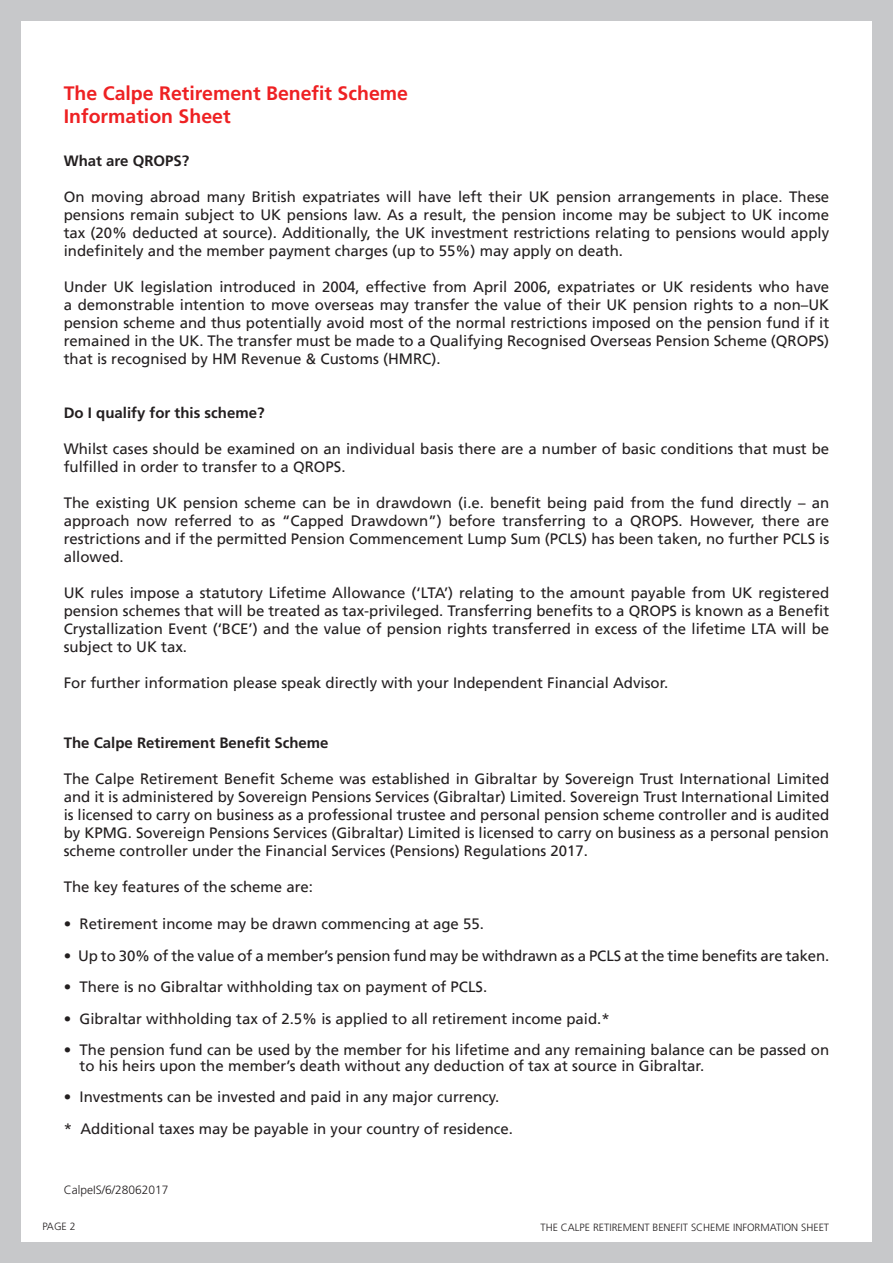
<style>
.page{position:relative;width:893px;height:1263px;background:#c7c8ca}
.page>*{position:absolute;margin:0;border:0;box-sizing:border-box;transform-origin:0 0}
.t1{font:700 19.5px "Frutiger LT Std";color:#ee2123}
.t2{font:15px/18px "Frutiger LT";color:#231f20;text-align:justify}
.t3{font:700 15px "Frutiger LT Std";color:#231f20}
.t4{font:300 12px "Frutiger LT Std";color:#231f20}
.t5{font:300 10.5px "Frutiger LT Std";color:#231f20}
</style>
<div class="page">
<div style="left:21px;top:21px;width:851px;height:1221px;background:#fff"></div>
<p class="t1" style="left:64px;top:81px;width:346px">The Calpe Retirement Benefit Scheme</p>
<p class="t1" style="left:64px;top:105px;width:168px">Information Sheet</p>
<p class="t3" style="left:64px;top:152px;width:127px">What are QROPS?</p>
<p class="t2" style="left:64px;top:188px;width:767px">On moving abroad many British expatriates will have left their UK pension arrangements in place. These pensions remain subject to UK pensions law. As a result, the pension income may be subject to UK income tax (20% deducted at source). Additionally, the UK investment restrictions relating to pensions would apply indefinitely and the member payment charges (up to 55%) may apply on death.</p>
<p class="t2" style="left:64px;top:278px;width:767px">Under UK legislation introduced in 2004, effective from April 2006, expatriates or UK residents who have a demonstrable intention to move overseas may transfer the value of their UK pension rights to a non–UK pension scheme and thus potentially avoid most of the normal restrictions imposed on the pension fund if it remained in the UK. The transfer must be made to a Qualifying Recognised Overseas Pension Scheme (QROPS) that is recognised by HM Revenue &amp; Customs (HMRC).</p>
<p class="t3" style="left:64px;top:404px;width:202px">Do I qualify for this scheme?</p>
<p class="t2" style="left:64px;top:440px;width:767px">Whilst cases should be examined on an individual basis there are a number of basic conditions that must be fulfilled in order to transfer to a QROPS.</p>
<p class="t2" style="left:64px;top:494px;width:767px">The existing UK pension scheme can be in drawdown (i.e. benefit being paid from the fund directly – an approach now referred to as “Capped Drawdown”) before transferring to a QROPS. However, there are restrictions and if the permitted Pension Commencement Lump Sum (PCLS) has been taken, no further PCLS is allowed.</p>
<p class="t2" style="left:64px;top:584px;width:767px">UK rules impose a statutory Lifetime Allowance (‘LTA’) relating to the amount payable from UK registered pension schemes that will be treated as tax-privileged. Transferring benefits to a QROPS is known as a Benefit Crystallization Event (‘BCE’) and the value of pension rights transferred in excess of the lifetime LTA will be subject to UK tax.</p>
<p class="t2" style="left:64px;top:674px;width:606px">For further information please speak directly with your Independent Financial Advisor.</p>
<p class="t3" style="left:64px;top:734px;width:266px">The Calpe Retirement Benefit Scheme</p>
<p class="t2" style="left:64px;top:770px;width:767px">The Calpe Retirement Benefit Scheme was established in Gibraltar by Sovereign Trust International Limited and it is administered by Sovereign Pensions Services (Gibraltar) Limited. Sovereign Trust International Limited is licensed to carry on business as a professional trustee and personal pension scheme controller and is audited by KPMG. Sovereign Pensions Services (Gibraltar) Limited is licensed to carry on business as a personal pension scheme controller under the Financial Services (Pensions) Regulations 2017.</p>
<p class="t2" style="left:64px;top:878px;width:251px">The key features of the scheme are:</p>
<p class="t2" style="left:64px;top:915px;width:422px">• Retirement income may be drawn commencing at age 55.</p>
<p class="t2" style="left:64px;top:946px;width:767px">• Up to 30% of the value of a member’s pension fund may be withdrawn as a PCLS at the time benefits are taken.</p>
<p class="t2" style="left:64px;top:978px;width:425px">• There is no Gibraltar withholding tax on payment of PCLS.</p>
<p class="t2" style="left:64px;top:1009px;width:547px">• Gibraltar withholding tax of 2.5% is applied to all retirement income paid.*</p>
<p class="t2" style="left:80px;top:1042px;width:751px;line-height:15.8px;text-indent:-16px">• The pension fund can be used by the member for his lifetime and any remaining balance can be passed on to his heirs upon the member’s death without any deduction of tax at source in Gibraltar.</p>
<p class="t2" style="left:64px;top:1088px;width:437px">• Investments can be invested and paid in any major currency.</p>
<p class="t2" style="left:64px;top:1120px;width:451px">* Additional taxes may be payable in your country of residence.</p>
<p class="t4" style="left:64px;top:1183px;width:106px">CalpeIS/6/28062017</p>
<p class="t5" style="left:43px;top:1221px;width:35px">PAGE 2</p>
<p class="t5" style="left:540px;top:1221px;width:290px">THE CALPE RETIREMENT BENEFIT SCHEME INFORMATION SHEET</p>
</div>
